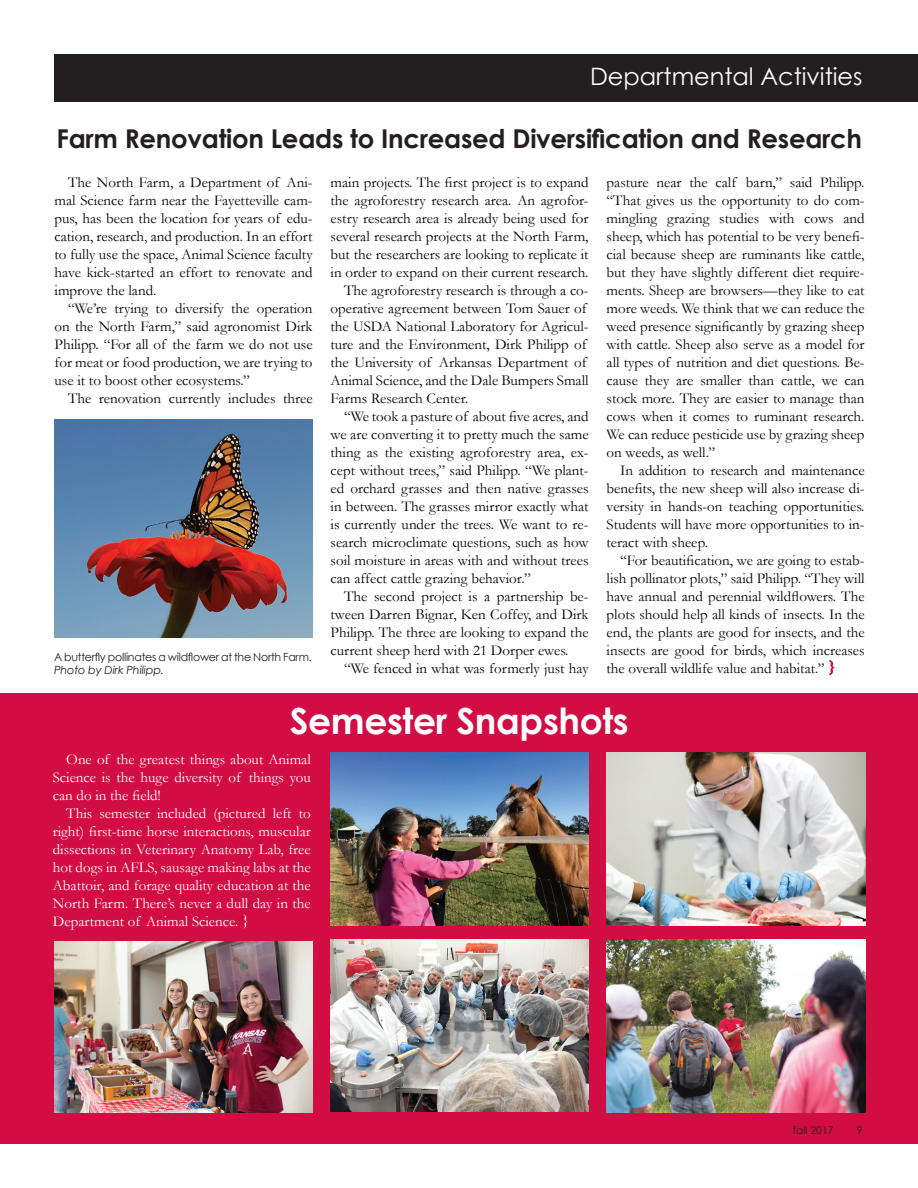
<style>
.page{position:relative;width:918px;height:1188px;background:#fff}
.page>*{position:absolute;margin:0;border:0;box-sizing:border-box;transform-origin:0 0}
.t1{font:700 36px "Century Gothic";letter-spacing:-.01em;color:#fff}
.t2{font:700 25.95px "Century Gothic";letter-spacing:-.01em;color:#231f20}
.t3{font:24px "Century Gothic";color:#fff}
.t4{font:15px/18px "Garamond";color:#040503;text-align:justify}
.t5{font:15px/18px "Garamond";color:#fff;text-align:justify}
.t6{font:11.25px "Century Gothic";letter-spacing:-.02em;color:#231f20}
.t7{font:italic 11.25px "Century Gothic";letter-spacing:-.015em;color:#231f20}
.t8{font:10.5px "Century Gothic";color:#231f20}
.s1{color:#d20d44}
</style>
<div class="page">
<div style="left:55px;top:54px;width:863px;height:48px;background:#231f20"></div>
<svg style="left:829px;top:660px;width:6px;height:15px"></svg>
<div style="left:0;top:693px;width:918px;height:450px;background:#d20d44"></div>
<img style="left:55px;top:941px;width:258px;height:172px">
<img style="left:330px;top:940px;width:259px;height:172px">
<img style="left:607px;top:940px;width:258px;height:172px">
<img style="left:330px;top:753px;width:259px;height:173px">
<img style="left:606px;top:753px;width:259px;height:173px">
<img style="left:55px;top:419px;width:258px;height:219px">
<h3 class="t3" style="left:590px;top:60px;width:274px">Departmental Activities</h3>
<h2 class="t2" style="left:56px;top:119px;width:807px">Farm Renovation Leads to Increased Diversification and Research</h2>
<p class="t4" style="left:55px;top:173px;width:260px;text-indent:14px">The North Farm, a Department of Ani&shy;mal Science farm near the Fayetteville cam&shy;pus, has been the location for years of edu&shy;cation, research, and production. In an effort to fully use the space, Animal Science faculty have kick-started an effort to renovate and improve the land.</p>
<p class="t4" style="left:55px;top:299px;width:260px;text-indent:14px">“We’re trying to diversify the operation on the North Farm,” said agronomist Dirk Philipp. “For all of the farm we do not use for meat or food production, we are trying to use it to boost other ecosystems.”</p>
<p class="t4" style="left:68px;top:389px;width:246px">The renovation currently includes three</p>
<p class="t6" style="left:54px;top:649px;width:259px">A butterfly pollinates a wildflower at the North Farm.</p>
<p class="t7" style="left:54px;top:662px;width:111px">Photo by Dirk Philipp.</p>
<p class="t4" style="left:331px;top:173px;width:259px">main projects. The first project is to expand</p>
<p class="t4" style="left:331px;top:191px;width:259px">the agroforestry research area. An agrofor-</p>
<p class="t4" style="left:331px;top:209px;width:259px">estry research area is already being used for</p>
<p class="t4" style="left:331px;top:227px;width:260px">several research projects at the North Farm,</p>
<p class="t4" style="left:331px;top:245px;width:260px">but the researchers are looking to replicate it</p>
<p class="t4" style="left:331px;top:263px;width:260px">in order to expand on their current research.</p>
<p class="t4" style="left:344px;top:281px;width:246px">The agroforestry research is through a co-</p>
<p class="t4" style="left:331px;top:299px;width:258px">operative agreement between Tom Sauer of</p>
<p class="t4" style="left:331px;top:317px;width:260px">the USDA National Laboratory for Agricul-</p>
<p class="t4" style="left:331px;top:335px;width:258px">ture and the Environment, Dirk Philipp of</p>
<p class="t4" style="left:331px;top:353px;width:258px">the University of Arkansas Department of</p>
<p class="t4" style="left:331px;top:371px;width:259px">Animal Science, and the Dale Bumpers Small</p>
<p class="t4" style="left:331px;top:389px;width:139px">Farms Research Center.</p>
<p class="t4" style="left:344px;top:407px;width:246px">“We took a pasture of about five acres, and</p>
<p class="t4" style="left:331px;top:425px;width:260px">we are converting it to pretty much the same</p>
<p class="t4" style="left:331px;top:443px;width:260px">thing as the existing agroforestry area, ex-</p>
<p class="t4" style="left:331px;top:461px;width:260px">cept without trees,” said Philipp. “We plant-</p>
<p class="t4" style="left:331px;top:479px;width:259px">ed orchard grasses and then native grasses</p>
<p class="t4" style="left:331px;top:497px;width:260px">in between. The grasses mirror exactly what</p>
<p class="t4" style="left:331px;top:515px;width:260px">is currently under the trees. We want to re-</p>
<p class="t4" style="left:331px;top:533px;width:260px">search microclimate questions, such as how</p>
<p class="t4" style="left:331px;top:551px;width:260px">soil moisture in areas with and without trees</p>
<p class="t4" style="left:331px;top:569px;width:202px">can affect cattle grazing behavior.”</p>
<p class="t4" style="left:344px;top:587px;width:246px">The second project is a partnership be-</p>
<p class="t4" style="left:331px;top:605px;width:259px">tween Darren Bignar, Ken Coffey, and Dirk</p>
<p class="t4" style="left:331px;top:623px;width:260px">Philipp. The three are looking to expand the</p>
<p class="t4" style="left:331px;top:641px;width:239px">current sheep herd with 21 Dorper ewes.</p>
<p class="t4" style="left:344px;top:659px;width:246px">“We fenced in what was formerly just hay</p>
<p class="t4" style="left:607px;top:173px;width:260px">pasture near the calf barn,” said Philipp. “That gives us the opportunity to do com&shy;mingling grazing studies with cows and sheep, which has potential to be very benefi&shy;cial because sheep are ruminants like cattle, but they have slightly different diet require&shy;ments. Sheep are browsers—they like to eat more weeds. We think that we can reduce the weed presence significantly by grazing sheep with cattle. Sheep also serve as a model for all types of nutrition and diet questions. Be&shy;cause they are smaller than cattle, we can stock more. They are easier to manage than cows when it comes to ruminant research.<br>We can reduce pesticide use by grazing sheep on weeds, as well.”</p>
<p class="t4" style="left:607px;top:461px;width:260px;text-indent:14px">In addition to research and maintenance benefits, the new sheep will also increase di&shy;versity in hands-on teaching opportunities.<br>Students will have more opportunities to in&shy;teract with sheep.</p>
<p class="t4" style="left:607px;top:551px;width:260px;text-indent:13px">“For beautification, we are going to estab&shy;lish pollinator plots,” said Philipp. “They will have annual and perennial wildflowers. The plots should help all kinds of insects. In the end, the plants are good for insects, and the insects are good for birds, which increases the overall wildlife value and habitat.” <span class="s1">}</span></p>
<h1 class="t1" style="left:290px;top:694px;width:340px">Semester Snapshots</h1>
<p class="t5" style="left:53px;top:750px;width:260px;text-indent:14px">One of the greatest things about Animal Science is the huge diversity of things you can do in the field!</p>
<p class="t5" style="left:53px;top:804px;width:260px;text-indent:14px">This semester included (pictured left to right) first-time horse interactions, muscular dissections in Veterinary Anatomy Lab, free hot dogs in AFLS, sausage making labs at the Abattoir, and forage quality education at the North Farm. There’s never a dull day in the Department of Animal Science. }</p>
<p class="t8" style="left:793px;top:1122px;width:42px">fall 2017</p>
<p class="t8" style="left:857px;top:1122px;width:7px">9</p>
</div>
